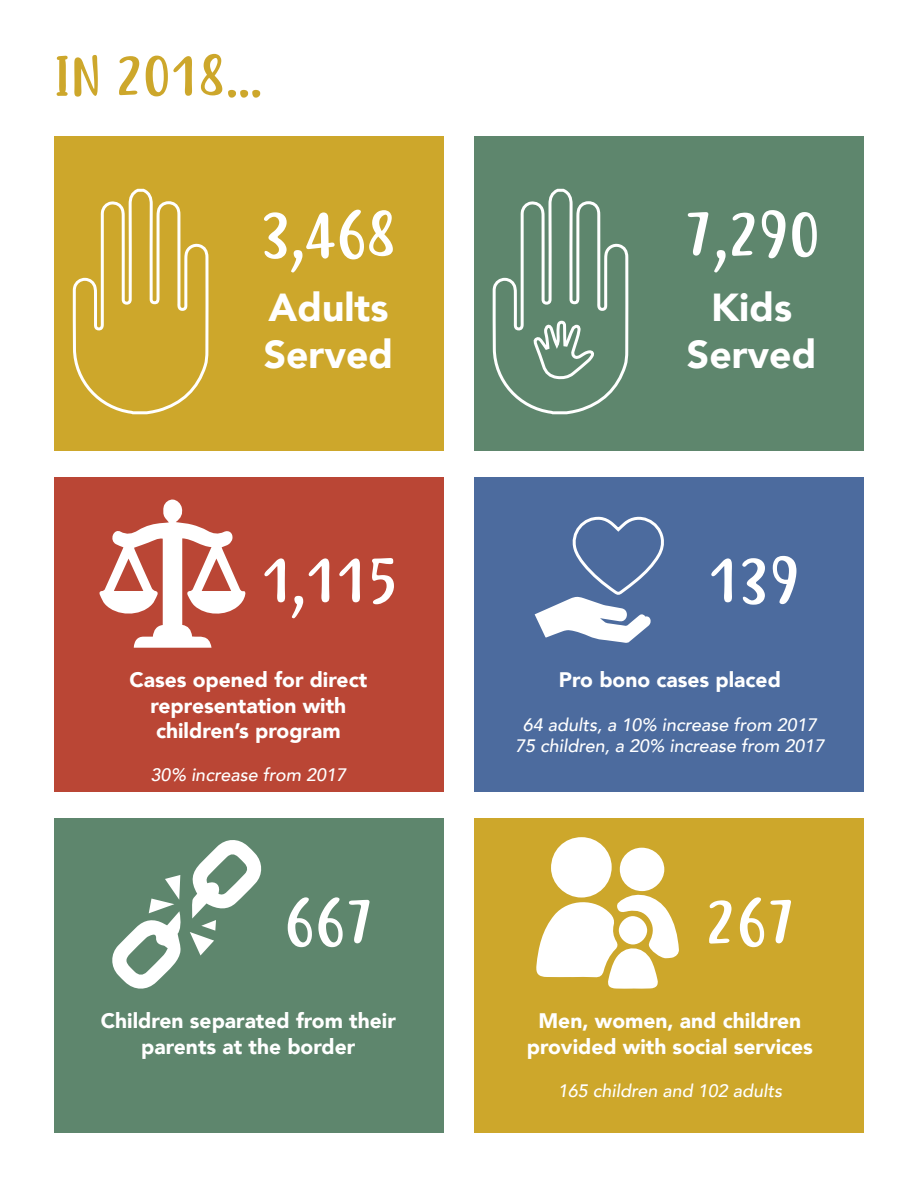
<style>
.page{position:relative;width:918px;height:1188px;background:#fff}
.page>*{position:absolute;margin:0;border:0;box-sizing:border-box;transform-origin:0 0}
.t1{font:61.5px "Justtellmewhat";color:#fff}
.t2{font:55.5px "Justtellmewhat";color:#cda72b}
.t3{font:900 39px/46.8px "Avenir";color:#fff}
.t4{font:900 21px/25.2px "Avenir";color:#fff;text-align:center}
.t5{font:italic 500 18px/21.6px "Avenir";color:#fff;text-align:center}
</style>
<div class="page">
<div style="left:54px;top:818px;width:390px;height:315px;background:#5e866d"></div>
<div style="left:474px;top:136px;width:390px;height:315px;background:#5e866d"></div>
<div style="left:54px;top:477px;width:390px;height:315px;background:#ba4635"></div>
<div style="left:54px;top:136px;width:390px;height:315px;background:#cda72b"></div>
<div style="left:474px;top:477px;width:390px;height:315px;background:#4c6b9e"></div>
<div style="left:474px;top:818px;width:390px;height:315px;background:#cda72b"></div>
<svg style="left:72px;top:188px;width:137px;height:768px"></svg>
<svg style="left:492px;top:201px;width:138px;height:687px"></svg>
<svg style="left:532px;top:188px;width:63px;height:194px"></svg>
<svg style="left:99px;top:499px;width:147px;height:149px"></svg>
<svg style="left:110px;top:875px;width:72px;height:114px"></svg>
<svg style="left:190px;top:838px;width:72px;height:117px"></svg>
<div style="left:551px;top:837px;width:61px;height:61px;background:#fff;border-radius:50%"></div>
<svg style="left:536px;top:890px;width:143px;height:99px"></svg>
<div style="left:620px;top:848px;width:44px;height:43px;background:#fff;border-radius:50%"></div>
<div style="left:619px;top:916px;width:28px;height:29px;background:#fff;border-radius:50%"></div>
<svg style="left:535px;top:507px;width:129px;height:136px"></svg>
<h2 class="t2" style="left:54px;top:44px;width:209px">IN 2018...</h2>
<h1 class="t1" style="left:260px;top:199px;width:138px">3,468</h1>
<h3 class="t3" style="left:264px;top:283px;width:131px">Adults<br>Served</h3>
<h1 class="t1" style="left:261px;top:545px;width:138px">1,115</h1>
<p class="t4" style="left:129px;top:667px;width:239px">Cases opened for direct representation with children’s program</p>
<p class="t5" style="left:151px;top:764px;width:197px">30% increase from 2017</p>
<h1 class="t1" style="left:283px;top:887px;width:94px">667</h1>
<p class="t4" style="left:101px;top:1008px;width:297px">Children separated from their parents at the border</p>
<h1 class="t1" style="left:684px;top:199px;width:138px">7,290</h1>
<h3 class="t3" style="left:687px;top:283px;width:131px;text-align:center">Kids<br>Served</h3>
<h1 class="t1" style="left:708px;top:545px;width:93px">139</h1>
<p class="t4" style="left:559px;top:667px;width:224px">Pro bono cases placed</p>
<p class="t5" style="left:515px;top:714px;width:311px">64 adults, a 10% increase from 2017<br>75 children, a 20% increase from 2017</p>
<h1 class="t1" style="left:705px;top:887px;width:93px">267</h1>
<p class="t4" style="left:527px;top:1008px;width:288px">Men, women, and children provided with social services</p>
<p class="t5" style="left:558px;top:1080px;width:226px">165 children and 102 adults</p>
</div>
